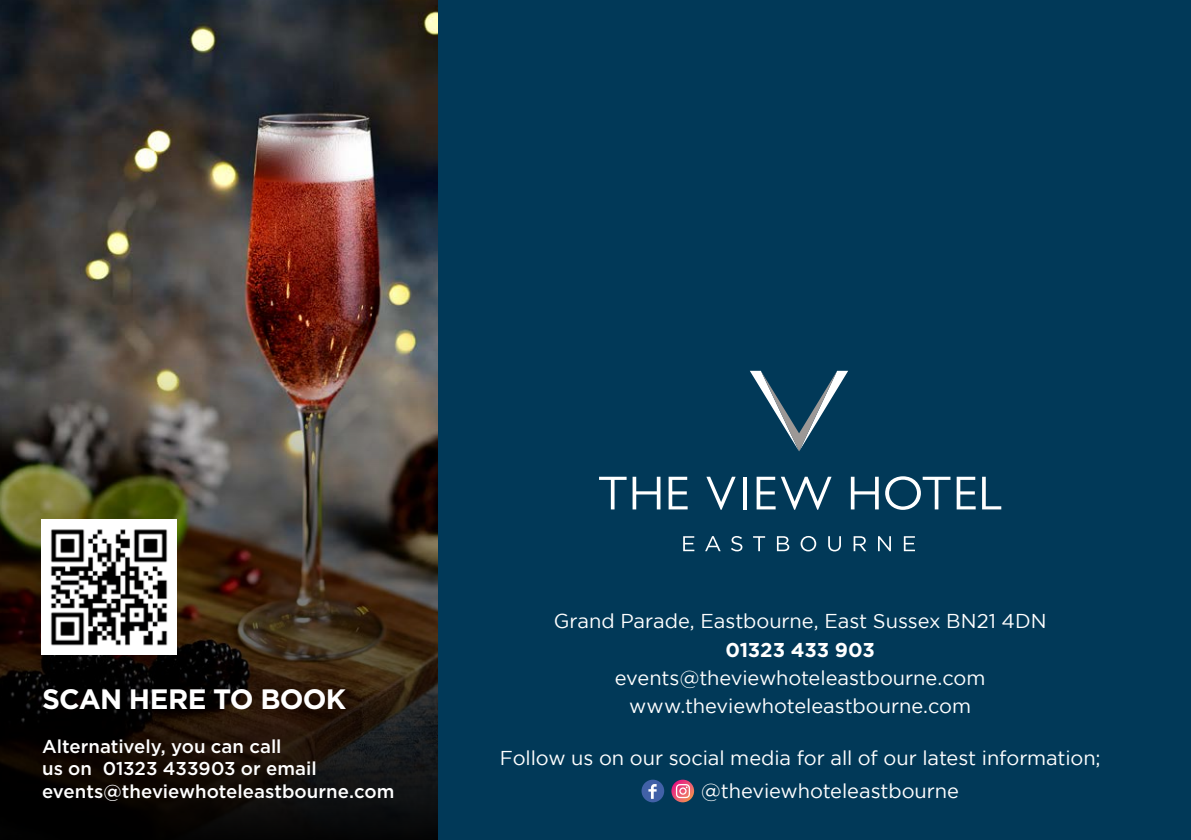
<style>
.page{position:relative;width:1191px;height:840px;background:#fff}
.page>*{position:absolute;margin:0;border:0;box-sizing:border-box;transform-origin:0 0}
.t1{font:700 28px "Gotham";letter-spacing:-.03em;color:#fff}
.t2{font:20px/28px "Gotham";color:#fff;text-align:center}
.t3{font:700 20px "Gotham";letter-spacing:-.005em;color:#fff}
.t4{font:500 18.6px/22.4px "Gotham";color:#fff}
</style>
<div class="page">
<div style="left:0;top:0;width:1191px;height:839px;background:#013958"></div>
<img style="left:0;top:0;width:438px;height:295px">
<img style="left:0;top:295px;width:438px;height:544px">
<svg style="left:750px;top:370px;width:98px;height:81px"></svg>
<svg style="left:599px;top:476px;width:27px;height:33px"></svg>
<svg style="left:632px;top:476px;width:28px;height:33px"></svg>
<svg style="left:668px;top:476px;width:19px;height:33px"></svg>
<svg style="left:706px;top:476px;width:29px;height:33px"></svg>
<hr style="left:743px;top:476px;width:4px;height:33px;background:#fff">
<svg style="left:756px;top:476px;width:75px;height:33px"></svg>
<svg style="left:851px;top:476px;width:27px;height:33px"></svg>
<svg style="left:885px;top:476px;width:65px;height:33px"></svg>
<svg style="left:956px;top:476px;width:19px;height:33px"></svg>
<svg style="left:982px;top:476px;width:19px;height:33px"></svg>
<svg style="left:683px;top:536px;width:11px;height:15px"></svg>
<svg style="left:705px;top:536px;width:15px;height:15px"></svg>
<svg style="left:731px;top:536px;width:11px;height:15px"></svg>
<svg style="left:753px;top:536px;width:12px;height:15px"></svg>
<svg style="left:777px;top:536px;width:12px;height:15px"></svg>
<svg style="left:800px;top:536px;width:16px;height:15px"></svg>
<svg style="left:828px;top:536px;width:13px;height:15px"></svg>
<svg style="left:853px;top:536px;width:13px;height:15px"></svg>
<svg style="left:878px;top:536px;width:13px;height:15px"></svg>
<svg style="left:904px;top:536px;width:11px;height:15px"></svg>
<div style="left:641px;top:779px;width:23px;height:22px;background:#4161a7;border-radius:50%"></div>
<svg style="left:648px;top:784px;width:8px;height:14px"></svg>
<svg style="left:671px;top:779px;width:23px;height:22px"></svg>
<svg style="left:676px;top:783px;width:14px;height:14px"></svg>
<img style="left:42px;top:519px;width:135px;height:135px">
<h1 class="t1" style="left:42px;top:682px;width:306px">SCAN HERE TO BOOK</h1>
<p class="t4" style="left:42px;top:734px;width:354px">Alternatively, you can call<br>us on 01323 433903 or email events@theviewhoteleastbourne.com</p>
<p class="t2" style="left:554px;top:606px;width:494px">Grand Parade, Eastbourne, East Sussex BN21 4DN</p>
<p class="t3" style="left:725px;top:637px;width:151px">01323 433 903</p>
<p class="t2" style="left:615px;top:662px;width:372px">events@theviewhoteleastbourne.com www.theviewhoteleastbourne.com</p>
<p class="t2" style="left:701px;top:740px;width:401px;line-height:33px;text-align:left;text-indent:-201px">Follow us on our social media for all of our latest information; @theviewhoteleastbourne</p>
</div>
